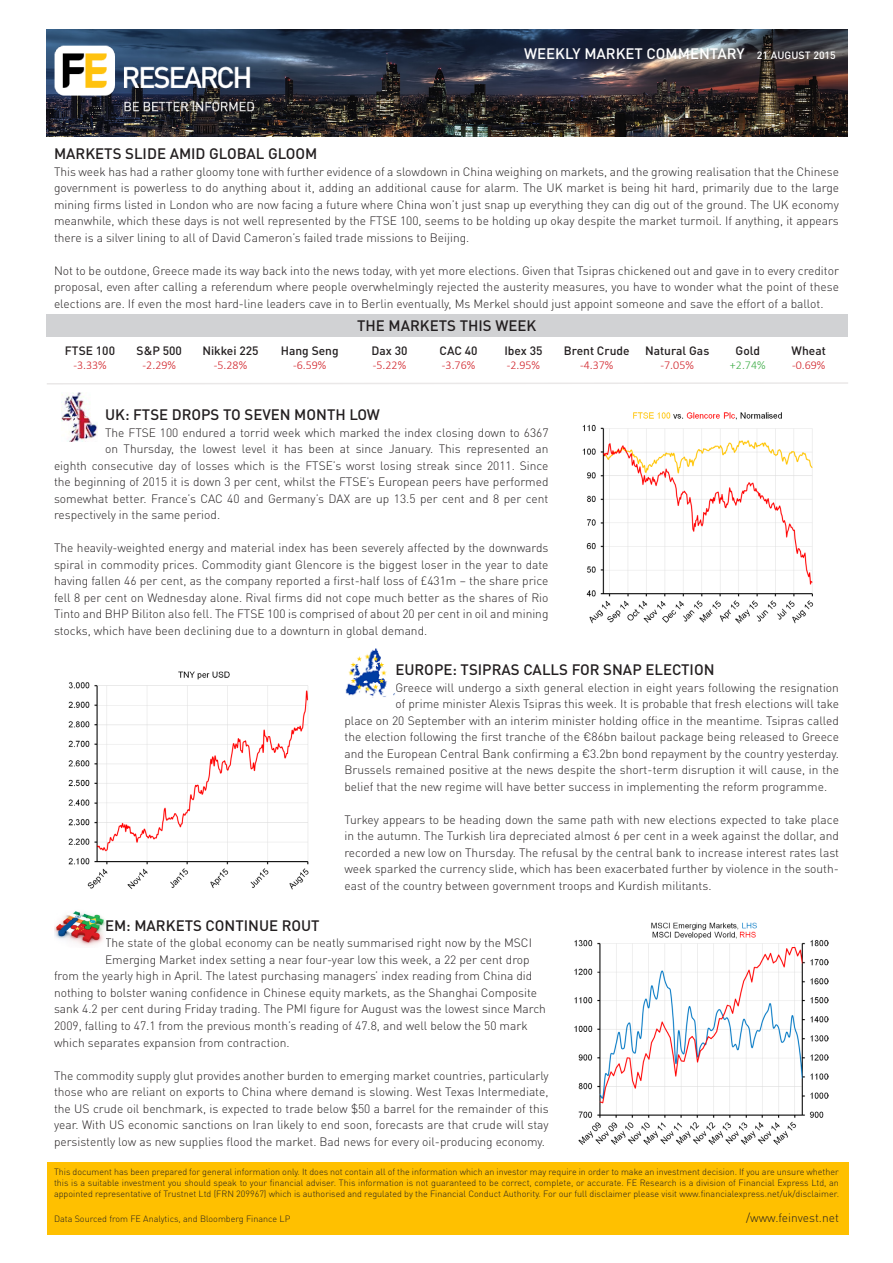
<style>
.page{position:relative;width:893px;height:1263px;background:#fff}
.page>*{position:absolute;margin:0;border:0;box-sizing:border-box;transform-origin:0 0}
.t1{font:500 15px "DIN Pro";color:#231f20}
.t2{font:500 15px "DIN Pro";color:#fff}
.t3{font:300 12px/16.5px "DIN Pro";color:#231f20;text-align:justify}
.t4{font:500 12px "DIN Pro";color:#231f20}
.t5{font:300 12px "Calibri";color:#d1232a}
.t6{font:300 12px "Calibri";color:#40ae49}
.t7{font:300 9px/10.8px "DIN Pro";color:#231f20;text-align:justify}
.s1{font-size:10.5px}
</style>
<div class="page">
<div style="left:47px;top:1162px;width:801px;height:72px;background:#ffc000"></div>
<img style="left:270px;top:30px;width:578px;height:106px">
<svg style="left:47px;top:382px;width:801px;height:3px"></svg>
<img style="left:61px;top:392px;width:37px;height:50px">
<img style="left:345px;top:648px;width:50px;height:49px">
<img style="left:54px;top:911px;width:51px;height:35px">
<img style="left:582px;top:412px;width:232px;height:212px">
<img style="left:68px;top:671px;width:241px;height:219px">
<img style="left:574px;top:922px;width:254px;height:223px">
<img style="left:47px;top:30px;width:223px;height:107px">
<div style="left:47px;top:315px;width:801px;height:22px;background:#d1d2d4"></div>
<p class="t2" style="left:524px;top:42px;width:313px">WEEKLY MARKET COMMENTARY <span class="s1">21 AUGUST 2015</span></p>
<p class="t1" style="left:54px;top:142px;width:265px">MARKETS SLIDE AMID GLOBAL GLOOM</p>
<p class="t3" style="left:54px;top:162px;width:787px">This week has had a rather gloomy tone with further evidence of a slowdown in China weighing on markets, and the growing realisation that the Chinese government is powerless to do anything about it, adding an additional cause for alarm. The UK market is being hit hard, primarily due to the large mining firms listed in London who are now facing a future where China won’t just snap up everything they can dig out of the ground. The UK economy meanwhile, which these days is not well represented by the FTSE 100, seems to be holding up okay despite the market turmoil. If anything, it appears there is a silver lining to all of David Cameron’s failed trade missions to Beijing.</p>
<p class="t3" style="left:54px;top:261px;width:786px">Not to be outdone, Greece made its way back into the news today, with yet more elections. Given that Tsipras chickened out and gave in to every creditor proposal, even after calling a referendum where people overwhelmingly rejected the austerity measures, you have to wonder what the point of these elections are. If even the most hard-line leaders cave in to Berlin eventually, Ms Merkel should just appoint someone and save the effort of a ballot.</p>
<p class="t1" style="left:357px;top:313px;width:181px">THE MARKETS THIS WEEK</p>
<p class="t4" style="left:65px;top:341px;width:52px">FTSE 100</p>
<p class="t5" style="left:73px;top:358px;width:35px">-3.33%</p>
<p class="t4" style="left:137px;top:341px;width:47px">S&amp;P 500</p>
<p class="t5" style="left:143px;top:358px;width:35px">-2.29%</p>
<p class="t4" style="left:202px;top:341px;width:58px">Nikkei 225</p>
<p class="t5" style="left:214px;top:358px;width:35px">-5.28%</p>
<p class="t4" style="left:281px;top:341px;width:59px">Hang Seng</p>
<p class="t5" style="left:293px;top:358px;width:35px">-6.59%</p>
<p class="t4" style="left:371px;top:341px;width:38px">Dax 30</p>
<p class="t5" style="left:373px;top:358px;width:35px">-5.22%</p>
<p class="t4" style="left:440px;top:341px;width:40px">CAC 40</p>
<p class="t5" style="left:442px;top:358px;width:35px">-3.76%</p>
<p class="t4" style="left:504px;top:341px;width:40px">Ibex 35</p>
<p class="t5" style="left:507px;top:358px;width:35px">-2.95%</p>
<p class="t4" style="left:564px;top:341px;width:67px">Brent Crude</p>
<p class="t5" style="left:580px;top:358px;width:35px">-4.37%</p>
<p class="t4" style="left:645px;top:341px;width:66px">Natural Gas</p>
<p class="t5" style="left:660px;top:358px;width:35px">-7.05%</p>
<p class="t4" style="left:735px;top:341px;width:26px">Gold</p>
<p class="t6" style="left:730px;top:358px;width:37px">+2.74%</p>
<p class="t4" style="left:792px;top:341px;width:36px">Wheat</p>
<p class="t5" style="left:792px;top:358px;width:35px">-0.69%</p>
<p class="t1" style="left:105px;top:402px;width:276px">UK: FTSE DROPS TO SEVEN MONTH LOW</p>
<p class="t3" style="left:105px;top:423px;width:445px">The FTSE 100 endured a torrid week which marked the index closing down to 6367</p>
<p class="t3" style="left:105px;top:439px;width:445px">on Thursday, the lowest level it has been at since January. This represented an</p>
<p class="t3" style="left:54px;top:456px;width:496px">eighth consecutive day of losses which is the FTSE’s worst losing streak since 2011. Since</p>
<p class="t3" style="left:54px;top:472px;width:496px">the beginning of 2015 it is down 3 per cent, whilst the FTSE’s European peers have performed</p>
<p class="t3" style="left:54px;top:489px;width:496px">somewhat better. France’s CAC 40 and Germany’s DAX are up 13.5 per cent and 8 per cent</p>
<p class="t3" style="left:54px;top:505px;width:168px">respectively in the same period.</p>
<p class="t3" style="left:54px;top:538px;width:496px">The heavily-weighted energy and material index has been severely affected by the downwards spiral in commodity prices. Commodity giant Glencore is the biggest loser in the year to date having fallen 46 per cent, as the company reported a first-half loss of £431m – the share price fell 8 per cent on Wednesday alone. Rival firms did not cope much better as the shares of Rio Tinto and BHP Biliton also fell. The FTSE 100 is comprised of about 20 per cent in oil and mining stocks, which have been declining due to a downturn in global demand.</p>
<p class="t1" style="left:395px;top:658px;width:321px">EUROPE: TSIPRAS CALLS FOR SNAP ELECTION</p>
<p class="t3" style="left:395px;top:678px;width:445px">Greece will undergo a sixth general election in eight years following the resignation</p>
<p class="t3" style="left:395px;top:695px;width:445px">of prime minister Alexis Tsipras this week. It is probable that fresh elections will take</p>
<p class="t3" style="left:344px;top:711px;width:496px">place on 20 September with an interim minister holding office in the meantime. Tsipras called</p>
<p class="t3" style="left:344px;top:728px;width:496px">the election following the first tranche of the €86bn bailout package being released to Greece</p>
<p class="t3" style="left:344px;top:744px;width:496px">and the European Central Bank confirming a €3.2bn bond repayment by the country yesterday.</p>
<p class="t3" style="left:344px;top:761px;width:496px">Brussels remained positive at the news despite the short-term disruption it will cause, in the</p>
<p class="t3" style="left:344px;top:777px;width:484px">belief that the new regime will have better success in implementing the reform programme.</p>
<p class="t3" style="left:344px;top:810px;width:496px">Turkey appears to be heading down the same path with new elections expected to take place in the autumn. The Turkish lira depreciated almost 6 per cent in a week against the dollar, and recorded a new low on Thursday. The refusal by the central bank to increase interest rates last week sparked the currency slide, which has been exacerbated further by violence in the south&shy;east of the country between government troops and Kurdish militants.</p>
<p class="t1" style="left:105px;top:913px;width:216px">EM: MARKETS CONTINUE ROUT</p>
<p class="t3" style="left:105px;top:934px;width:428px">The state of the global economy can be neatly summarised right now by the MSCI</p>
<p class="t3" style="left:105px;top:950px;width:426px">Emerging Market index setting a near four-year low this week, a 22 per cent drop</p>
<p class="t3" style="left:54px;top:967px;width:480px">from the yearly high in April. The latest purchasing managers’ index reading from China did</p>
<p class="t3" style="left:54px;top:983px;width:485px">nothing to bolster waning confidence in Chinese equity markets, as the Shanghai Composite</p>
<p class="t3" style="left:54px;top:1000px;width:493px">sank 4.2 per cent during Friday trading. The PMI figure for August was the lowest since March</p>
<p class="t3" style="left:54px;top:1016px;width:475px">2009, falling to 47.1 from the previous month’s reading of 47.8, and well below the 50 mark</p>
<p class="t3" style="left:54px;top:1033px;width:237px">which separates expansion from contraction.</p>
<p class="t3" style="left:54px;top:1066px;width:496px">The commodity supply glut provides another burden to emerging market countries, particularly those who are reliant on exports to China where demand is slowing. West Texas Intermediate, the US crude oil benchmark, is expected to trade below $50 a barrel for the remainder of this year. With US economic sanctions on Iran likely to end soon, forecasts are that crude will stay persistently low as new supplies flood the market. Bad news for every oil-producing economy.</p>
<p class="t7" style="left:54px;top:1166px;width:786px">This document has been prepared for general information only. It does not contain all of the information which an investor may require in order to make an investment decision. If you are unsure whether this is a suitable investment you should speak to your financial adviser. This information is not guaranteed to be correct, complete, or accurate. FE Research is a division of Financial Express Ltd, an appointed representative of Trustnet Ltd (FRN 209967) which is authorised and regulated by the Financial Conduct Authority. For our full disclaimer please visit www.financialexpress.net/uk/disclaimer.</p>
<p class="t7" style="left:54px;top:1213px;width:238px">Data Sourced from FE Analytics, and Bloomberg Finance LP</p>
<p class="t3" style="left:746px;top:1208px;width:94px">/www.feinvest.net</p>
</div>
